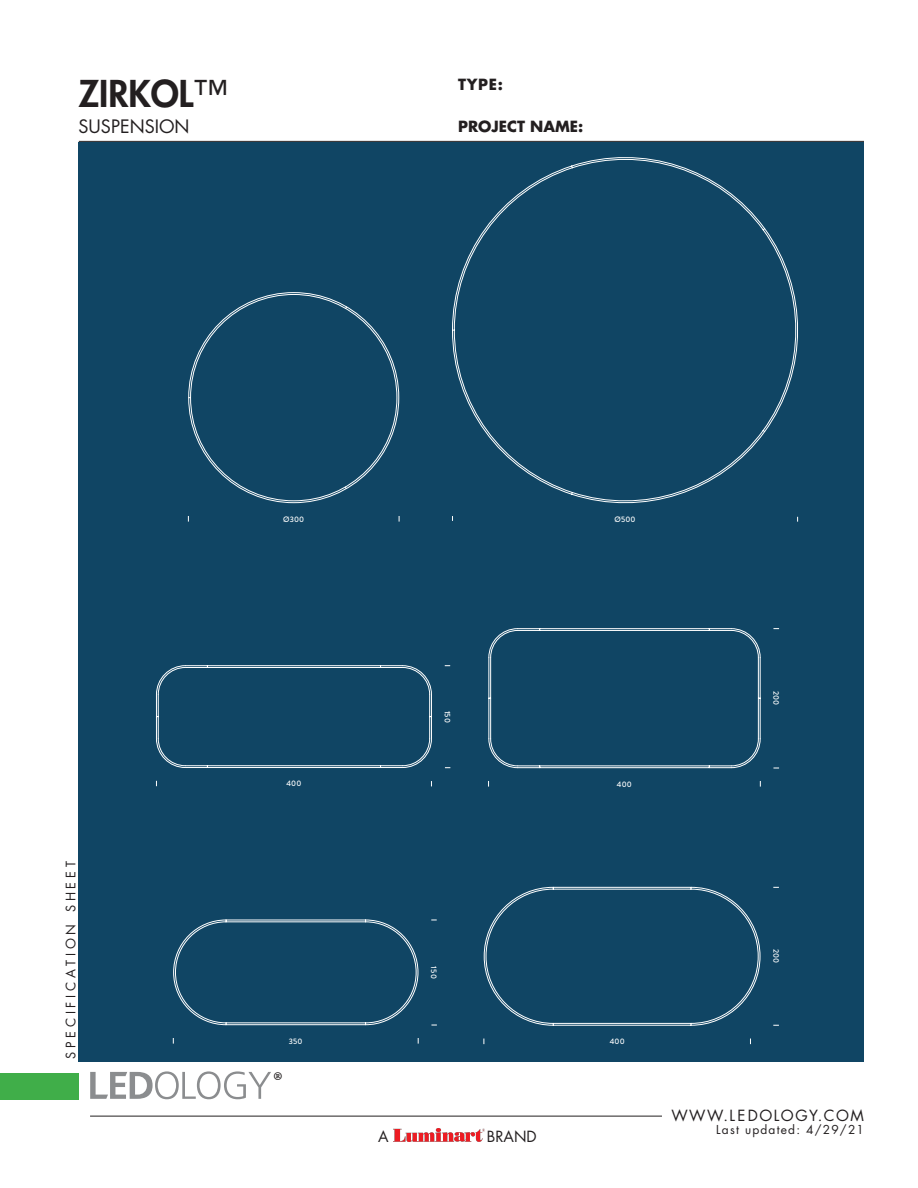
<style>
.page{position:relative;width:918px;height:1188px;background:#fff}
.page>*{position:absolute;margin:0;border:0;box-sizing:border-box;transform-origin:0 0}
.t1{font:800 36px "Futura Std";color:#231f20}
.t2{font:30px "Minion Pro";color:#231f20}
.t3{font:18px "Futura Std";color:#231f20}
.t4{font:15px "Futura Std";letter-spacing:.1em;color:#231f20}
.t5{font:700 15px "Futura Std";color:#231f20}
.t6{font:12.75px "Futura Std";letter-spacing:.3em;color:#231f20}
.t7{font:12px "Futura Std";letter-spacing:.1em;color:#231f20}
.t8{font:500 7.95px "Brandon Grotesque";letter-spacing:.02em;color:#fff}
.s1{font-weight:500}
</style>
<div class="page">
<div style="left:0;top:1073px;width:79px;height:27px;background:#40ae49"></div>
<hr style="left:90px;top:1116px;width:572px;height:1px;background:#231f20">
<svg style="left:90px;top:1071px;width:181px;height:28px"></svg>
<hr style="left:79px;top:141px;width:785px;height:1px;background:#231f20">
<img style="left:394px;top:1128px;width:90px;height:14px">
<div style="left:79px;top:142px;width:785px;height:920px;background:#104564"></div>
<svg style="left:188px;top:292px;width:211px;height:211px"></svg>
<svg style="left:452px;top:157px;width:346px;height:360px"></svg>
<hr style="left:156px;top:695px;width:1px;height:44px;background:#fff">
<hr style="left:158px;top:695px;width:1px;height:44px;background:#fff">
<hr style="left:429px;top:695px;width:1px;height:44px;background:#fff">
<hr style="left:431px;top:695px;width:1px;height:44px;background:#fff">
<hr style="left:185px;top:665px;width:218px;height:1px;background:#fff">
<hr style="left:185px;top:667px;width:218px;height:1px;background:#fff">
<hr style="left:185px;top:767px;width:218px;height:1px;background:#fff">
<hr style="left:185px;top:765px;width:218px;height:1px;background:#fff">
<svg style="left:402px;top:738px;width:30px;height:30px"></svg>
<svg style="left:402px;top:665px;width:30px;height:30px"></svg>
<svg style="left:156px;top:665px;width:30px;height:30px"></svg>
<svg style="left:156px;top:738px;width:30px;height:30px"></svg>
<hr style="left:518px;top:766px;width:213px;height:1px;background:#fff">
<hr style="left:518px;top:767px;width:213px;height:1px;background:#fff">
<hr style="left:518px;top:628px;width:213px;height:1px;background:#fff">
<hr style="left:518px;top:630px;width:213px;height:1px;background:#fff">
<hr style="left:489px;top:658px;width:1px;height:81px;background:#fff">
<hr style="left:490px;top:658px;width:1px;height:81px;background:#fff">
<hr style="left:760px;top:658px;width:1px;height:81px;background:#fff">
<hr style="left:758px;top:658px;width:1px;height:81px;background:#fff">
<svg style="left:488px;top:738px;width:30px;height:30px"></svg>
<svg style="left:488px;top:628px;width:30px;height:30px"></svg>
<svg style="left:731px;top:738px;width:30px;height:30px"></svg>
<svg style="left:731px;top:628px;width:30px;height:30px"></svg>
<svg style="left:173px;top:920px;width:245px;height:105px"></svg>
<hr style="left:553px;top:889px;width:138px;height:1px;background:#fff">
<hr style="left:553px;top:887px;width:138px;height:1px;background:#fff">
<hr style="left:553px;top:1023px;width:138px;height:1px;background:#fff">
<hr style="left:553px;top:1025px;width:138px;height:1px;background:#fff">
<svg style="left:691px;top:887px;width:69px;height:139px"></svg>
<svg style="left:484px;top:887px;width:70px;height:139px"></svg>
<p class="t1" style="left:79px;top:71px;width:150px">ZIRKOL<span class="s1">™</span></p>
<p class="t3" style="left:79px;top:115px;width:113px">SUSPENSION</p>
<h3 class="t5" style="left:458px;top:75px;width:47px">TYPE:</h3>
<h3 class="t5" style="left:458px;top:117px;width:127px">PROJECT NAME:</h3>
<h3 class="t6" style="left:63px;top:1059px;width:199px;rotate:-90deg">SPECIFICATION SHEET</h3>
<p class="t8" style="left:283px;top:514px;width:23px">Ø300</p>
<p class="t8" style="left:614px;top:513px;width:23px">Ø500</p>
<p class="t8" style="left:286px;top:778px;width:16px">400</p>
<p class="t8" style="left:289px;top:1035px;width:15px">350</p>
<h2 class="t2" style="left:273px;top:1062px;width:11px">®</h2>
<p class="t8" style="left:453px;top:711px;width:14px;rotate:90deg">150</p>
<p class="t8" style="left:440px;top:966px;width:14px;rotate:90deg">150</p>
<p class="t8" style="left:617px;top:778px;width:16px">400</p>
<p class="t8" style="left:782px;top:691px;width:16px;rotate:90deg">200</p>
<p class="t8" style="left:610px;top:1036px;width:16px">400</p>
<p class="t8" style="left:782px;top:949px;width:16px;rotate:90deg">200</p>
<h3 class="t4" style="left:671px;top:1106px;width:194px">WWW.LEDOLOGY.COM</h3>
<h3 class="t4" style="left:378px;top:1127px;width:12px">A</h3>
<h3 class="t4" style="left:487px;top:1127px;width:51px">BRAND</h3>
<h3 class="t7" style="left:716px;top:1122px;width:149px">Last updated: 4/29/21</h3>
</div>
